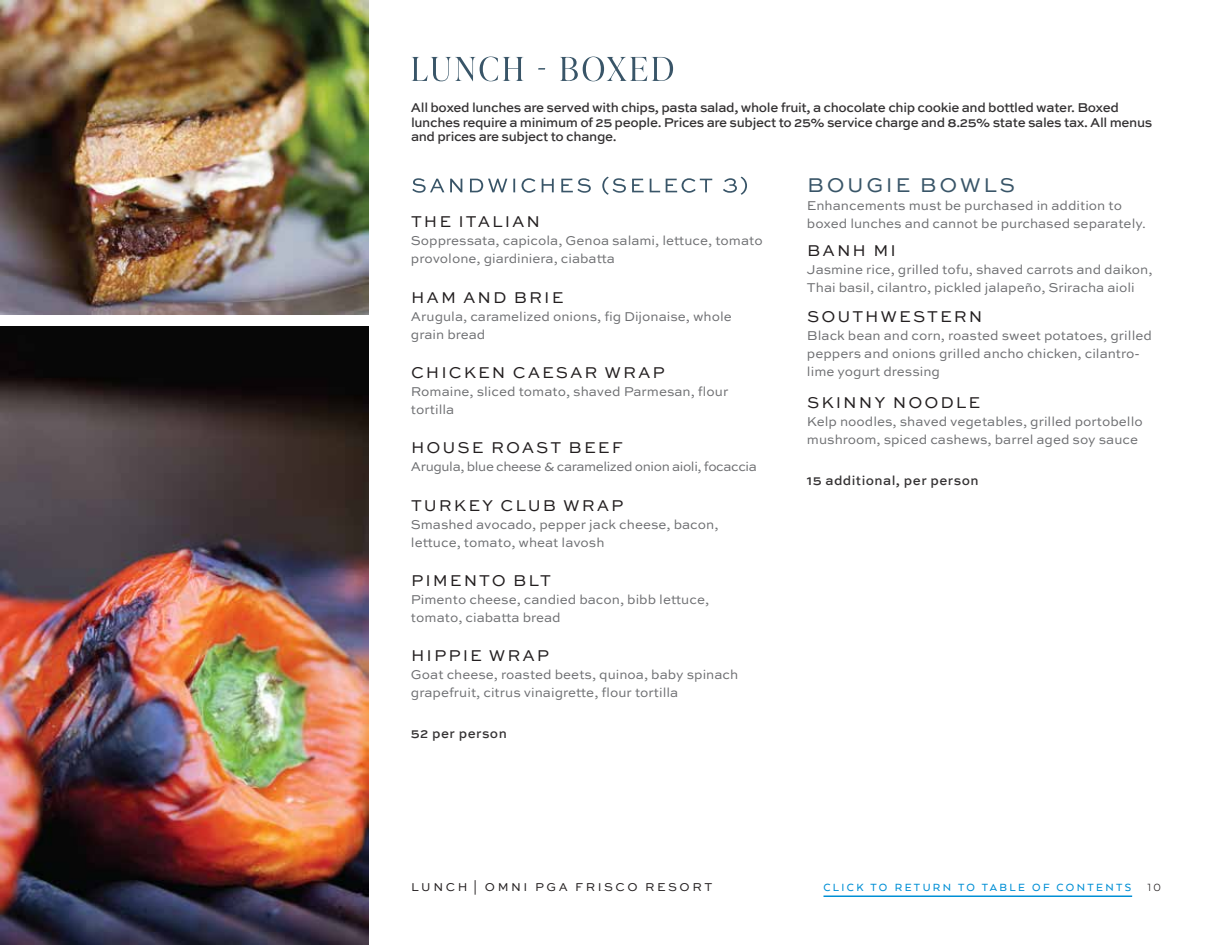
<style>
.page{position:relative;width:1215px;height:945px;background:#fff}
.page>*{position:absolute;margin:0;border:0;box-sizing:border-box;transform-origin:0 0}
.t1{font:21px "Sweet Sans Pro";letter-spacing:.12em;color:#395568}
.t2{font:16.5px "Sweet Sans Pro";letter-spacing:.12em;color:#231f20}
.t3{font:13.5px/18px "Sweet Sans Pro";color:#6d6e71}
.t4{font:500 13.5px/14.2px "Sweet Sans Pro";letter-spacing:-.025em;color:#333132}
.t5{font:13.5px "Sweet Sans Pro";letter-spacing:-.03em;color:#6d6e71}
.t6{font:500 13.5px "Sweet Sans Pro";letter-spacing:.03em;color:#333132}
.t7{font:500 12px "Arquitecta";letter-spacing:.2em;color:#008fd5}
.t8{font:12px "Sweet Sans Pro";letter-spacing:.21em;color:#231f20}
.t9{font:12px "Arquitecta";color:#231f20}
</style>
<div class="page">
<hr style="left:824px;top:896px;width:308px;height:1px;background:#008fd5">
<img style="left:0;top:0;width:369px;height:315px">
<img style="left:0;top:327px;width:369px;height:618px">
<svg style="left:538px;top:57px;width:135px;height:24px"></svg>
<svg style="left:412px;top:57px;width:111px;height:24px"></svg>
<svg style="left:632px;top:177px;width:115px;height:18px"></svg>
<svg style="left:561px;top:177px;width:65px;height:18px"></svg>
<svg style="left:513px;top:178px;width:41px;height:15px"></svg>
<svg style="left:412px;top:178px;width:95px;height:15px"></svg>
<p class="t4" style="left:411px;top:100px;width:743px">All boxed lunches are served with chips, pasta salad, whole fruit, a chocolate chip cookie and bo°led water. Boxed lunches require a minimum of 25 people. Prices are subject to 25% service charge and 8.25% state sales tax. All menus and prices are subject to change.</p>
<p class="t2" style="left:411px;top:210px;width:131px">THE ITALIAN</p>
<p class="t3" style="left:411px;top:231px;width:353px">Soppressata, capicola, Genoa salami, le˜uce, tomato provolone, giardiniera, ciaba˜a</p>
<p class="t2" style="left:411px;top:285px;width:154px">HAM AND BRIE</p>
<p class="t3" style="left:411px;top:306px;width:322px">Arugula, caramelized onions, ÿg Dijonaise, whole grain bread</p>
<p class="t2" style="left:411px;top:361px;width:255px">CHICKEN CAESAR WRAP</p>
<p class="t3" style="left:411px;top:382px;width:319px">Romaine, sliced tomato, shaved Parmesan, ˝our tortilla</p>
<p class="t2" style="left:411px;top:436px;width:213px">HOUSE ROAST BEEF</p>
<p class="t5" style="left:411px;top:457px;width:347px">Arugula, blue cheese &amp; caramelized onion aioli, focaccia</p>
<p class="t2" style="left:411px;top:493px;width:214px">TURKEY CLUB WRAP</p>
<p class="t3" style="left:411px;top:515px;width:309px">Smashed avocado, pepper jack cheese, bacon, le˜uce, tomato, wheat lavosh</p>
<p class="t2" style="left:411px;top:569px;width:141px">PIMENTO BLT</p>
<p class="t3" style="left:411px;top:590px;width:300px">Pimento cheese, candied bacon, bibb le˜uce, tomato, ciaba˜a bread</p>
<p class="t2" style="left:411px;top:644px;width:140px">HIPPIE WRAP</p>
<p class="t3" style="left:411px;top:665px;width:329px">Goat cheese, roasted beets, quinoa, baby spinach grapefruit, citrus vinaigre˜e, ˝our tortilla</p>
<p class="t6" style="left:411px;top:723px;width:97px">52 per person</p>
<p class="t1" style="left:807px;top:170px;width:209px">BOUGIE BOWLS</p>
<p class="t3" style="left:807px;top:196px;width:340px">Enhancements must be purchased in addition to boxed lunches and cannot be purchased separately.</p>
<p class="t2" style="left:807px;top:238px;width:90px">BANH MI</p>
<p class="t3" style="left:807px;top:260px;width:347px">Jasmine rice, grilled tofu, shaved carrots and daikon,<br>Thai basil, cilantro, pickled jalapeño, Sriracha aioli</p>
<p class="t2" style="left:807px;top:305px;width:177px">SOUTHWESTERN</p>
<p class="t3" style="left:807px;top:326px;width:346px">Black bean and corn, roasted sweet potatoes, grilled peppers and onions grilled ancho chicken, cilantro&shy;lime yogurt dressing</p>
<p class="t2" style="left:807px;top:391px;width:175px">SKINNY NOODLE</p>
<p class="t3" style="left:807px;top:412px;width:337px">Kelp noodles, shaved vegetables, grilled portobello mushroom, spiced cashews, barrel aged soy sauce</p>
<p class="t6" style="left:807px;top:470px;width:173px">15 additional, per person</p>
<p class="t8" style="left:411px;top:879px;width:303px">LUNCH | OMNI PGA FRISCO RESORT</p>
<p class="t7" style="left:823px;top:880px;width:309px">CLICK TO RETURN TO TABLE OF CONTENTS</p>
<p class="t9" style="left:1147px;top:880px;width:15px">10</p>
</div>
